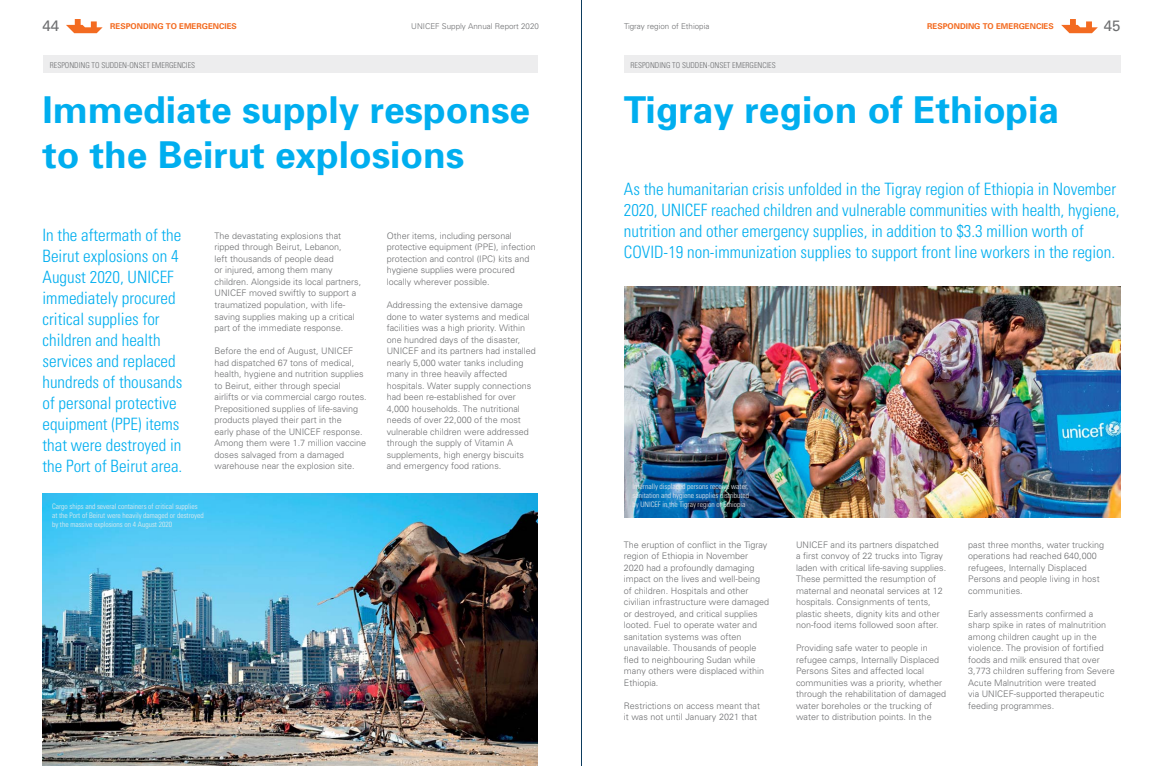
<style>
.page{position:relative;width:1163px;height:766px;background:#fff}
.page>*{position:absolute;margin:0;border:0;box-sizing:border-box;transform-origin:0 0}
.t1{font:700 37px/45px "Univers";color:#00aeef}
.t2{font:300 condensed 17px/21px "Univers";color:#00aeef}
.t3{font:15px "Univers";color:#6d6e70}
.t4{font:300 9px/11.5px "Univers";color:#6d6e70}
.t5{font:300 condensed 8px "Univers";color:#6d6e70}
.t6{font:300 8px "Univers";color:#6d6e70}
.t7{font:700 8px "Univers";color:#f36b21}
.t8{font:300 condensed 7.5px/9px "Univers";color:#ededee}
</style>
<div class="page">
<hr style="left:581px;top:0;width:1px;height:765px;background:#0c3c5e">
<svg style="left:66px;top:19px;width:37px;height:14px"></svg>
<svg style="left:1061px;top:19px;width:36px;height:14px"></svg>
<img style="left:43px;top:493px;width:494px;height:272px">
<div style="left:43px;top:56px;width:494px;height:17px;background:#ededee"></div>
<div style="left:623px;top:56px;width:497px;height:17px;background:#ededee"></div>
<img style="left:624px;top:286px;width:496px;height:231px">
<h3 class="t3" style="left:43px;top:19px;width:18px">44</h3>
<p class="t7" style="left:110px;top:23px;width:128px">RESPONDING TO EMERGENCIES</p>
<p class="t6" style="left:411px;top:23px;width:129px">UNICEF Supply Annual Report 2020</p>
<p class="t7" style="left:926px;top:23px;width:128px">RESPONDING TO EMERGENCIES</p>
<h3 class="t3" style="left:1103px;top:19px;width:18px">45</h3>
<p class="t6" style="left:624px;top:23px;width:87px">Tigray region of Ethiopia</p>
<p class="t5" style="left:50px;top:62px;width:147px">RESPONDING TO SUDDEN-ONSET EMERGENCIES</p>
<p class="t5" style="left:630px;top:62px;width:147px">RESPONDING TO SUDDEN-ONSET EMERGENCIES</p>
<h1 class="t1" style="left:43px;top:92px;width:489px">Immediate supply response to the Beirut explosions</h1>
<p class="t2" style="left:43px;top:227px;width:141px">In the aftermath of the<br>Beirut explosions on 4<br>August 2020, UNICEF immediately procured critical supplies for children and health services and replaced hundreds of thousands of personal protective equipment (PPE) items that were destroyed in the Port of Beirut area.</p>
<p class="t4" style="left:214px;top:231px;width:148px">The devastating explosions that ripped through Beirut, Lebanon,<br>left thousands of people dead<br>or injured, among them many children. Alongside its local partners, UNICEF moved swiftly to support a traumatized population, with life&shy;saving supplies making up a critical part of the immediate response.</p>
<p class="t4" style="left:214px;top:346px;width:154px">Before the end of August, UNICEF had dispatched 67 tons of medical, health, hygiene and nutrition supplies to Beirut, either through special airlifts or via commercial cargo routes.<br>Prepositioned supplies of life-saving products played their part in the<br>early phase of the UNICEF response.<br>Among them were 1.7 million vaccine doses salvaged from a damaged warehouse near the explosion site.</p>
<p class="t8" style="left:52px;top:502px;width:153px">Cargo ships and several containers of critical supplies at the Port of Beirut were heavily damaged or destroyed by the massive explosions on 4 August 2020</p>
<p class="t4" style="left:386px;top:231px;width:151px">Other items, including personal protective equipment (PPE), infection protection and control (IPC) kits and hygiene supplies were procured locally wherever possible.</p>
<p class="t4" style="left:386px;top:300px;width:151px">Addressing the extensive damage done to water systems and medical facilities was a high priority. Within one hundred days of the disaster, UNICEF and its partners had installed nearly 5,000 water tanks including many in three heavily affected hospitals. Water supply connections had been re-established for over 4,000 households. The nutritional needs of over 22,000 of the most vulnerable children were addressed through the supply of Vitamin A supplements, high energy biscuits and emergency food rations.</p>
<h1 class="t1" style="left:623px;top:92px;width:436px">Tigray region of Ethiopia</h1>
<p class="t2" style="left:623px;top:181px;width:497px">As the humanitarian crisis unfolded in the Tigray region of Ethiopia in November 2020, UNICEF reached children and vulnerable communities with health, hygiene, nutrition and other emergency supplies, in addition to $3.3 million worth of COVID-19 non-immunization supplies to support front line workers in the region.</p>
<p class="t8" style="left:632px;top:483px;width:118px">Internally displaced persons receive water, sanitation and hygiene supplies distributed by UNICEF in the Tigray region of Ethiopia</p>
<p class="t4" style="left:623px;top:539px;width:147px">The eruption of conflict in the Tigray region of Ethiopia in November<br>2020 had a profoundly damaging impact on the lives and well-being of children. Hospitals and other civilian infrastructure were damaged or destroyed, and critical supplies looted. Fuel to operate water and sanitation systems was often unavailable. Thousands of people fled to neighbouring Sudan while many others were displaced within<br>Ethiopia.</p>
<p class="t4" style="left:623px;top:700px;width:138px">Restrictions on access meant that it was not until January 2021 that</p>
<p class="t4" style="left:796px;top:539px;width:152px">UNICEF and its partners dispatched<br>a first convoy of 22 trucks into Tigray laden with critical life-saving supplies.<br>These permitted the resumption of maternal and neonatal services at 12 hospitals. Consignments of tents, plastic sheets, dignity kits and other non-food items followed soon after.</p>
<p class="t4" style="left:796px;top:643px;width:152px">Providing safe water to people in refugee camps, Internally Displaced Persons Sites and affected local communities was a priority, whether through the rehabilitation of damaged water boreholes or the trucking of water to distribution points. In the</p>
<p class="t4" style="left:968px;top:539px;width:138px">past three months, water trucking operations had reached 640,000 refugees, Internally Displaced<br>Persons and people living in host communities.</p>
<p class="t4" style="left:968px;top:608px;width:148px">Early assessments confirmed a sharp spike in rates of malnutrition among children caught up in the violence. The provision of fortified foods and milk ensured that over<br>3,773 children suffering from Severe<br>Acute Malnutrition were treated<br>via UNICEF-supported therapeutic feeding programmes.</p>
</div>
